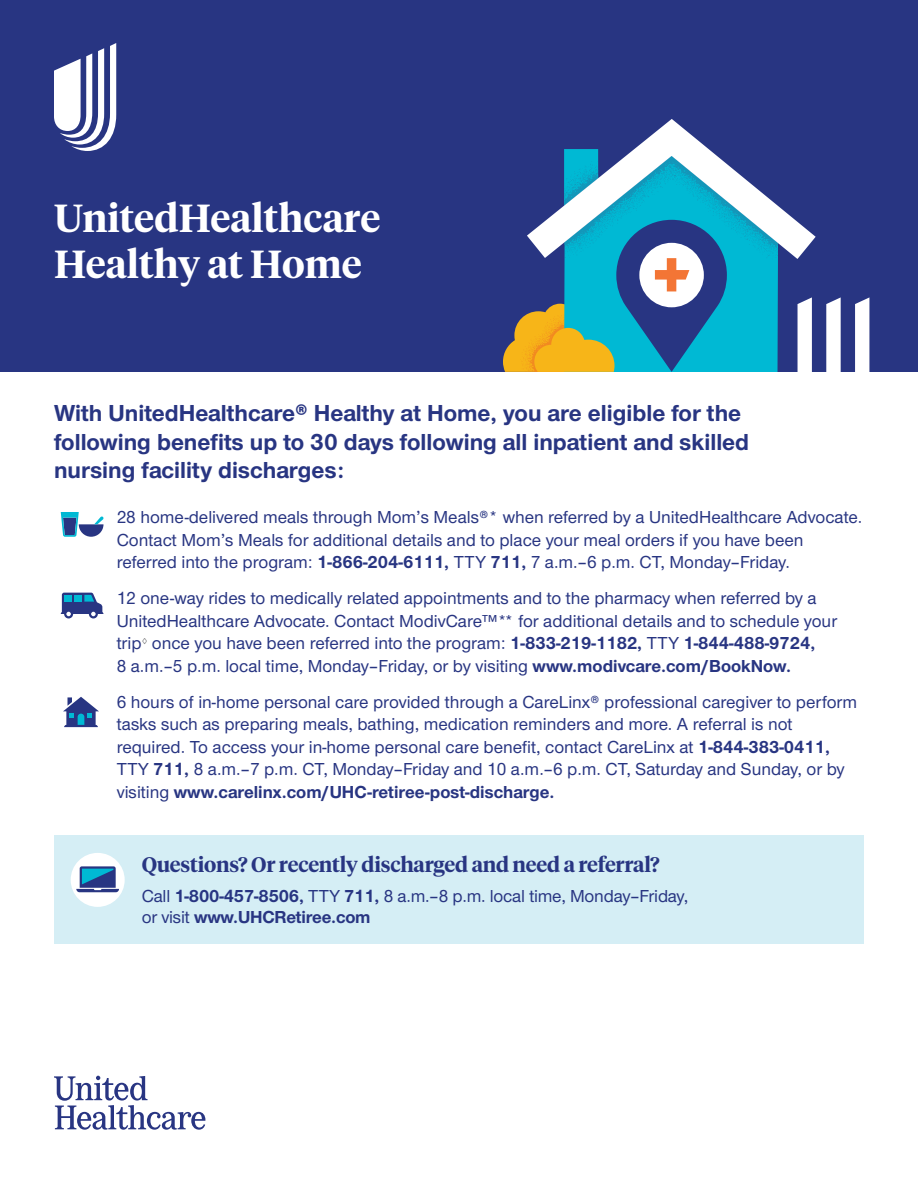
<style>
.page{position:relative;width:918px;height:1188px;background:#fff}
.page>*{position:absolute;margin:0;border:0;box-sizing:border-box;transform-origin:0 0}
.H3{font:600 39px/46.8px "UHC Serif Headline";color:#fff}
.Bullet__tight_parag{font:700 24px/28.5px "UHC Sans";color:#283582}
.Bullet__tight_parag-2{font:600 21px "UHC Serif Headline";letter-spacing:-.01em;color:#283582}
.Bullet__tight_parag-3{font:500 18px/22.5px "UHC Sans";color:#283582}
.s1{font-weight:700}
</style>
<div class="page">
<div style="left:0;top:0;width:918px;height:372px;background:#283582"></div>
<svg style="left:855px;top:297px;width:14px;height:75px"></svg>
<svg style="left:826px;top:297px;width:15px;height:75px"></svg>
<svg style="left:503px;top:119px;width:313px;height:253px"></svg>
<svg style="left:54px;top:1076px;width:151px;height:54px"></svg>
<svg style="left:54px;top:43px;width:62px;height:108px"></svg>
<div style="left:54px;top:836px;width:810px;height:108px;background:#d5eef5"></div>
<div style="left:71px;top:853px;width:54px;height:54px;background:#fff;border-radius:50%"></div>
<svg style="left:76px;top:866px;width:43px;height:26px"></svg>
<svg style="left:61px;top:512px;width:43px;height:25px"></svg>
<svg style="left:61px;top:593px;width:43px;height:25px"></svg>
<div style="left:74px;top:595px;width:8px;height:7px;background:#00b9d4"></div>
<svg style="left:63px;top:697px;width:36px;height:30px"></svg>
<p class="H3" style="left:54px;top:192px;width:328px">UnitedHealthcare<br>Healthy at Home</p>
<p class="Bullet__tight_parag" style="left:54px;top:398px;width:697px">With UnitedHealthcare® Healthy at Home, you are eligible for the following benefits up to 30 days following all inpatient and skilled nursing facility discharges:</p>
<p class="Bullet__tight_parag-3" style="left:117px;top:505px;width:747px">28 home-delivered meals through Mom’s Meals®* when referred by a UnitedHealthcare Advocate.<br>Contact Mom’s Meals for additional details and to place your meal orders if you have been referred into the program: <span class="s1">1-866-204-6111,</span> TTY <span class="s1">711,</span> 7 a.m.–6 p.m. CT, Monday–Friday.</p>
<p class="Bullet__tight_parag-3" style="left:117px;top:586px;width:722px">12 one-way rides to medically related appointments and to the pharmacy when referred by a UnitedHealthcare Advocate. Contact ModivCare™** for additional details and to schedule your trip<sup>◊</sup> once you have been referred into the program: <span class="s1">1-833-219-1182,</span> TTY <span class="s1">1-844-488-9724,<br></span>8 a.m.–5 p.m. local time, Monday–Friday, or by visiting <span class="s1">www.modivcare.com/BookNow.</span></p>
<p class="Bullet__tight_parag-3" style="left:117px;top:690px;width:742px">6 hours of in-home personal care provided through a CareLinx® professional caregiver to perform tasks such as preparing meals, bathing, medication reminders and more. A referral is not required. To access your in-home personal care benefit, contact CareLinx at <span class="s1">1-844-383-0411, </span>TTY <span class="s1">711,</span> 8 a.m.–7 p.m. CT, Monday–Friday and 10 a.m.–6 p.m. CT, Saturday and Sunday, or by visiting <span class="s1">www.carelinx.com/UHC-retiree-post-discharge.</span></p>
<p class="Bullet__tight_parag-2" style="left:142px;top:850px;width:520px">Questions? Or recently discharged and need a referral?</p>
<p class="Bullet__tight_parag-3" style="left:142px;top:884px;width:548px;line-height:21.6px">Call <span class="s1">1-800-457-8506,</span> TTY <span class="s1">711,</span> 8 a.m.–8 p.m. local time, Monday–Friday, or visit <span class="s1">www.UHCRetiree.com</span></p>
</div>
